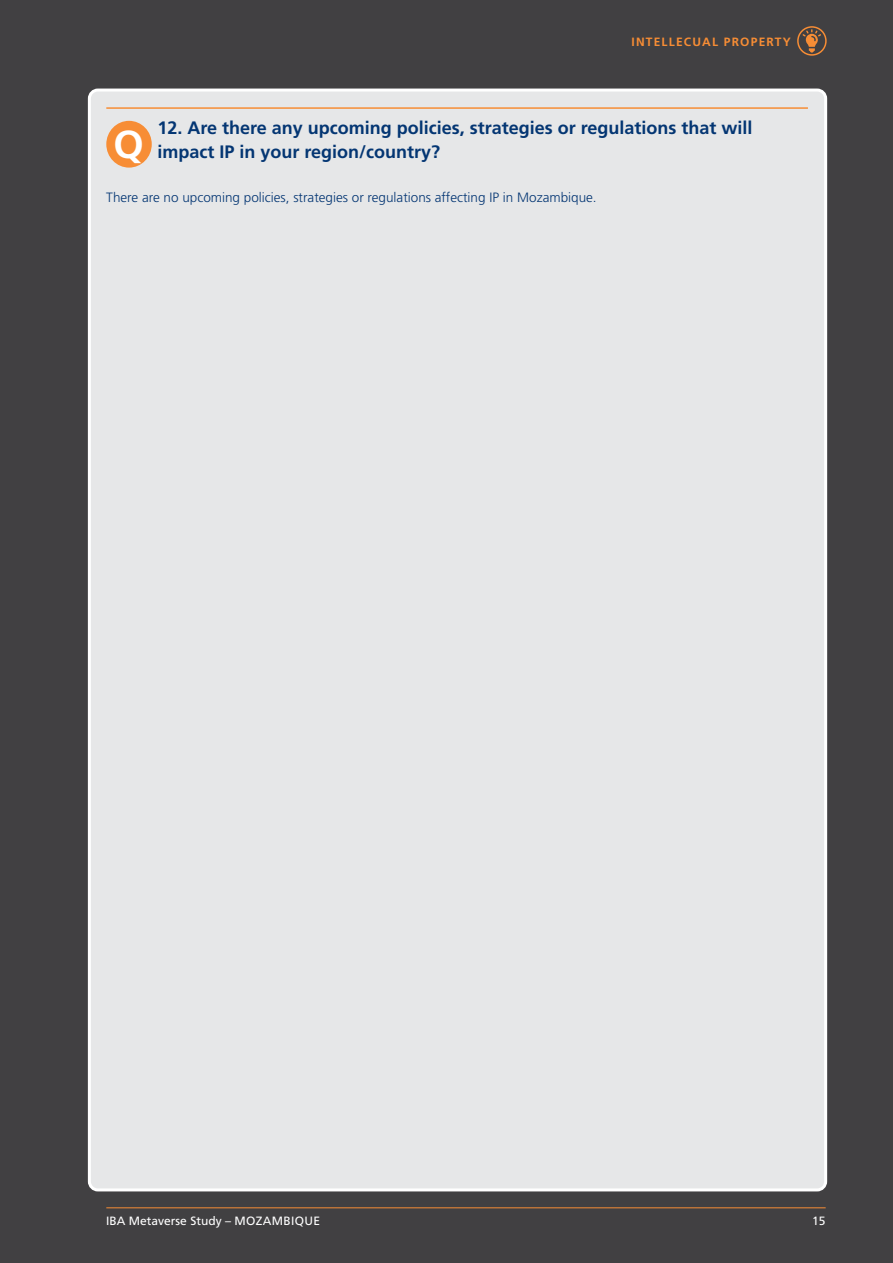
<style>
.page{position:relative;width:893px;height:1263px;background:#414042}
.page>*{position:absolute;margin:0;border:0;box-sizing:border-box;transform-origin:0 0}
.t1{font:700 39px "Frutiger LT Pro";color:#fff}
.t2{font:700 18px/24px "Frutiger LT Pro";color:#043673}
.t3{font:300 13.5px "Frutiger LT Pro";color:#043673}
.t4{font:12px "Frutiger LT Pro";color:#fff}
.t5{font:700 12px "Frutiger LT Pro";letter-spacing:.1em;color:#f78d35}
</style>
<div class="page">
<hr style="left:106px;top:1207px;width:720px;height:1px;background:#f78d35">
<div style="left:89px;top:90px;width:737px;height:1100px;background:#e6e7e8;border-radius:9px"></div>
<div style="left:797px;top:26px;width:30px;height:30px;border:2px solid #f78d35;border-radius:50%"></div>
<hr style="left:106px;top:107px;width:702px;height:2px;background:#f78d35">
<div style="left:106px;top:121px;width:46px;height:47px;background:#f78d35;border-radius:50%"></div>
<svg style="left:802px;top:29px;width:19px;height:24px"></svg>
<p class="t5" style="left:631px;top:35px;width:161px">INTELLECUAL PROPERTY</p>
<p class="t2" style="left:157px;top:116px;width:597px">12. Are there any upcoming policies, strategies or regulations that will impact IP in your region/country?</p>
<p class="t3" style="left:106px;top:189px;width:492px">There are no upcoming policies, strategies or regulations affecting IP in Mozambique.</p>
<h1 class="t1" style="left:114px;top:121px;width:32px">Q</h1>
<p class="t4" style="left:106px;top:1214px;width:215px">IBA Metaverse Study – MOZAMBIQUE</p>
<p class="t4" style="left:812px;top:1214px;width:15px">15</p>
</div>
